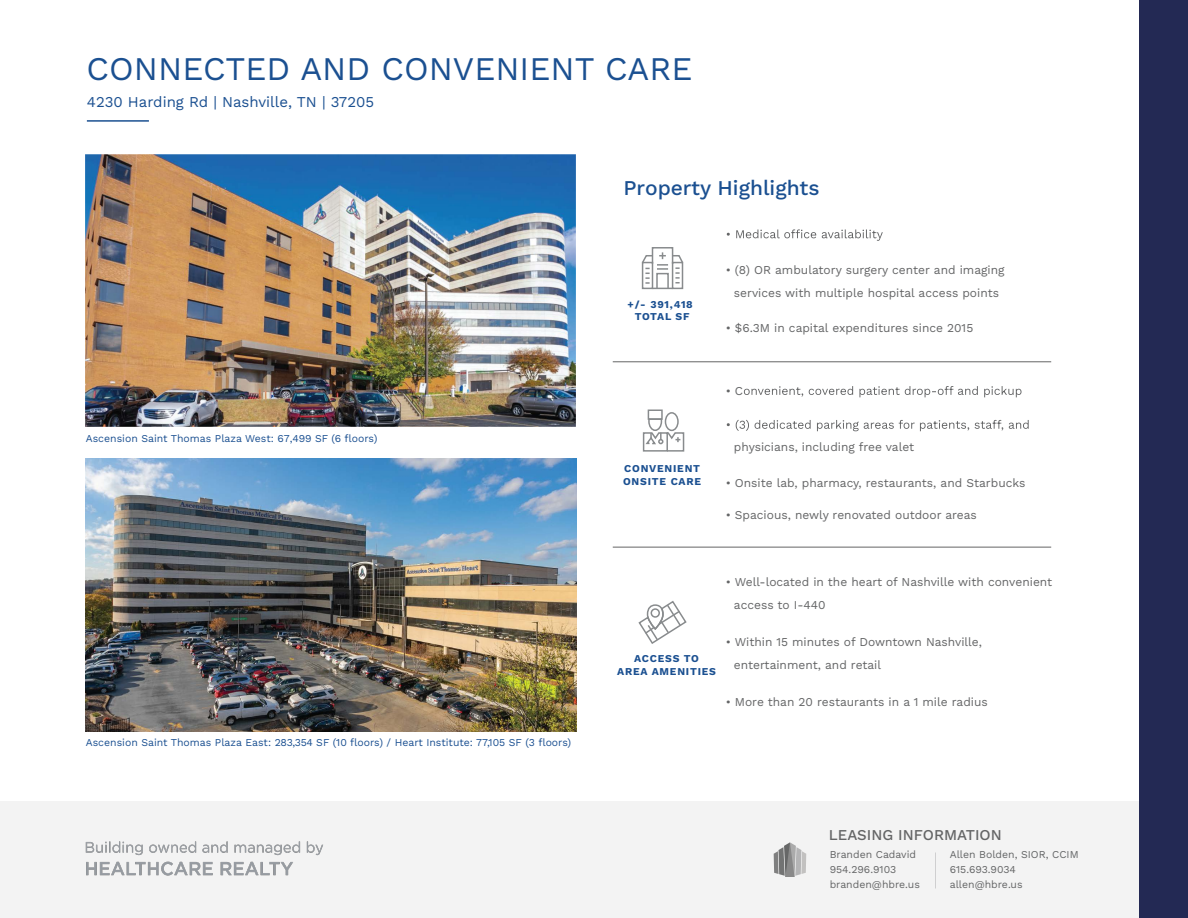
<style>
.page{position:relative;width:1188px;height:918px;background:#fff}
.page>*{position:absolute;margin:0;border:0;box-sizing:border-box;transform-origin:0 0}
.t1{font:33px "Work Sans";color:#1b5091}
.t2{font:21px "Work Sans";color:#1b5091}
.t3{font:15px "Work Sans";color:#1b5091}
.t4{font:15px "Work Sans";color:#646566}
.t5{font:12px/22.5px "Work Sans";color:#646566}
.t6{font:10.5px "Work Sans";color:#1b5091}
.t7{font:10.5px/15px "Work Sans";color:#646566}
.t8{font:10.5px/12.6px "Work Sans";letter-spacing:.075em;color:#1b5091;text-align:center}
.t9{font:10.5px "Work Sans";color:#646667}
</style>
<div class="page">
<div style="left:0;top:801px;width:1188px;height:117px;background:#f3f3f3"></div>
<svg style="left:774px;top:842px;width:32px;height:35px"></svg>
<svg style="left:727px;top:229px;width:156px;height:12px"></svg>
<hr style="left:613px;top:362px;width:438px;height:1px;background:#646566">
<div style="left:652px;top:247px;width:21px;height:17px;border:2px solid #888b8d"></div>
<svg style="left:641px;top:252px;width:43px;height:37px"></svg>
<svg style="left:744px;top:386px;width:278px;height:11px"></svg>
<hr style="left:613px;top:547px;width:438px;height:1px;background:#646566">
<svg style="left:727px;top:420px;width:302px;height:11px"></svg>
<svg style="left:638px;top:601px;width:49px;height:43px"></svg>
<img style="left:86px;top:459px;width:490px;height:272px">
<div style="left:1139px;top:0;width:49px;height:918px;background:#232954"></div>
<div style="left:648px;top:410px;width:15px;height:10px;border:2px solid #888b8d"></div>
<div style="left:665px;top:412px;width:14px;height:19px;border:2px solid #888b8d;border-radius:50%"></div>
<svg style="left:642px;top:418px;width:43px;height:34px"></svg>
<hr style="left:87px;top:120px;width:62px;height:2px;background:#1b5091">
<img style="left:85px;top:841px;width:238px;height:35px">
<img style="left:86px;top:154px;width:490px;height:272px">
<h1 class="t1" style="left:87px;top:43px;width:607px">CONNECTED AND CONVENIENT CARE</h1>
<p class="t3" style="left:87px;top:91px;width:289px">4230 Harding Rd | Nashville, TN | 37205</p>
<h2 class="t2" style="left:623px;top:172px;width:198px">Property Highlights</h2>
<p class="t6" style="left:86px;top:431px;width:293px">Ascension Saint Thomas Plaza West: 67,499 SF (6 floors)</p>
<p class="t6" style="left:86px;top:735px;width:487px">Ascension Saint Thomas Plaza East: 283,354 SF (10 floors) / Heart Institute: 77,105 SF (3 floors)</p>
<p class="t8" style="left:628px;top:297px;width:67px">+/- 391,418<br>TOTAL SF</p>
<p class="t8" style="left:623px;top:462px;width:80px;text-align:left">CONVENIENT<br>ONSITE CARE</p>
<p class="t5" style="left:726px;top:258px;width:280px;text-align:center">• (8) OR ambulatory surgery center and imaging services with multiple hospital access points</p>
<p class="t5" style="left:726px;top:316px;width:249px">• $6.3M in capital expenditures since 2015</p>
<p class="t5" style="left:726px;top:379px;width:19px">• C</p>
<p class="t5" style="left:734px;top:435px;width:182px">physicians, including free valet</p>
<p class="t5" style="left:726px;top:471px;width:301px">• Onsite lab, pharmacy, restaurants, and Starbucks</p>
<p class="t5" style="left:726px;top:503px;width:253px">• Spacious, newly renovated outdoor areas</p>
<p class="t8" style="left:617px;top:652px;width:100px">ACCESS TO<br>AREA AMENITIES</p>
<p class="t5" style="left:734px;top:570px;width:320px;text-indent:-8px">• Well-located in the heart of Nashville with convenient access to I-440</p>
<p class="t5" style="left:734px;top:631px;width:250px;text-indent:-8px">• Within 15 minutes of Downtown Nashville, entertainment, and retail</p>
<p class="t5" style="left:726px;top:690px;width:264px">• More than 20 restaurants in a 1 mile radius</p>
<p class="t4" style="left:829px;top:824px;width:174px">LEASING INFORMATION</p>
<p class="t7" style="left:830px;top:847px;width:92px">Branden Cadavid<br>954.296.9103 branden@hbre.us</p>
<p class="t9" style="left:950px;top:847px;width:130px">Allen Bolden, SIOR, CCIM</p>
<p class="t7" style="left:950px;top:862px;width:74px">615.693.9034 allen@hbre.us</p>
</div>
